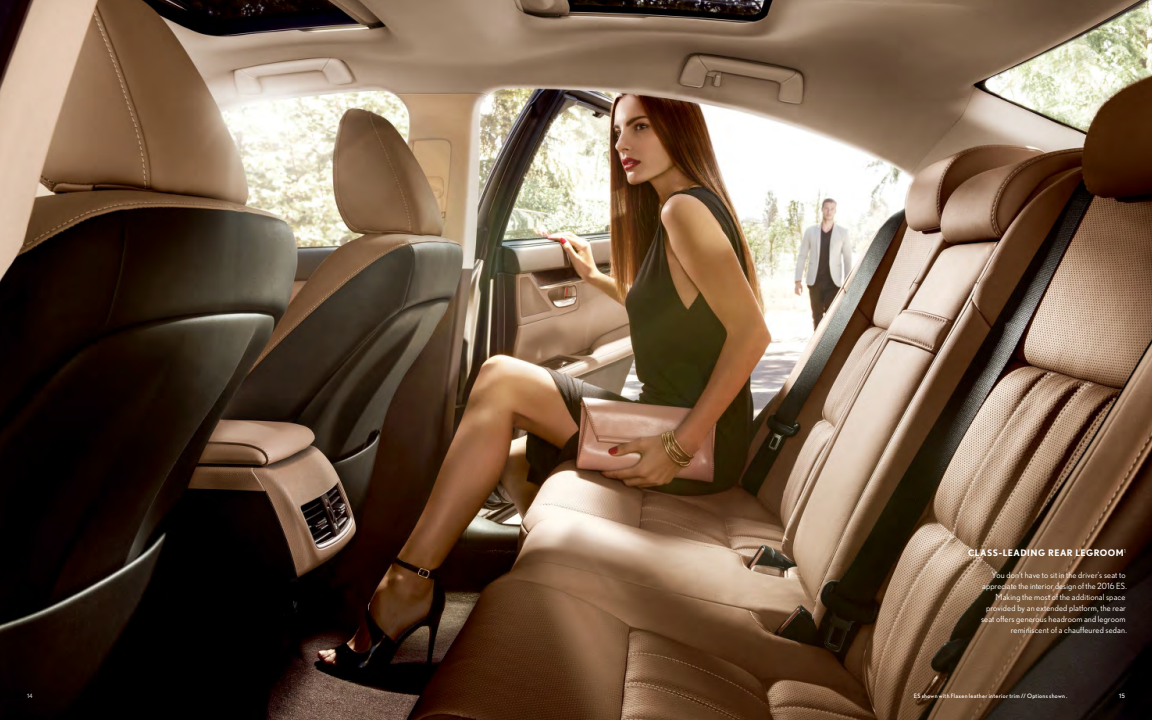
<style>
.page{position:relative;width:1152px;height:720px;background:#fff}
.page>*{position:absolute;margin:0;border:0;box-sizing:border-box;transform-origin:0 0}
.t1{font:700 9px "Nobel";letter-spacing:.05em;color:#fff}
.Body_copy{font:8.5px/11px "Nobel";letter-spacing:.015em;color:#fff;text-align:right}
.t2{font:6px "Nobel";letter-spacing:.055em;color:#fff}
.t3{font:6px "Nobel";color:#bcbec0}
</style>
<div class="page">
<img style="left:0;top:0;width:1152px;height:720px">
<p class="t1" style="left:968px;top:548px;width:159px">CLASS-LEADING REAR LEGROOM<sup>1</sup></p>
<p class="Body_copy" style="left:981px;top:570px;width:147px">You don’t have to sit in the driver’s seat to appreciate the interior design of the 2016 ES.<br>Making the most of the additional space provided by an extended platform, the rear seat offers generous headroom and legroom reminiscent of a chauffeured sedan.</p>
<p class="t3" style="left:27px;top:692px;width:7px">14</p>
<p class="t2" style="left:914px;top:692px;width:155px">ES shown with Flaxen leather interior trim // Options shown .</p>
<p class="t2" style="left:1119px;top:692px;width:7px">15</p>
</div>
